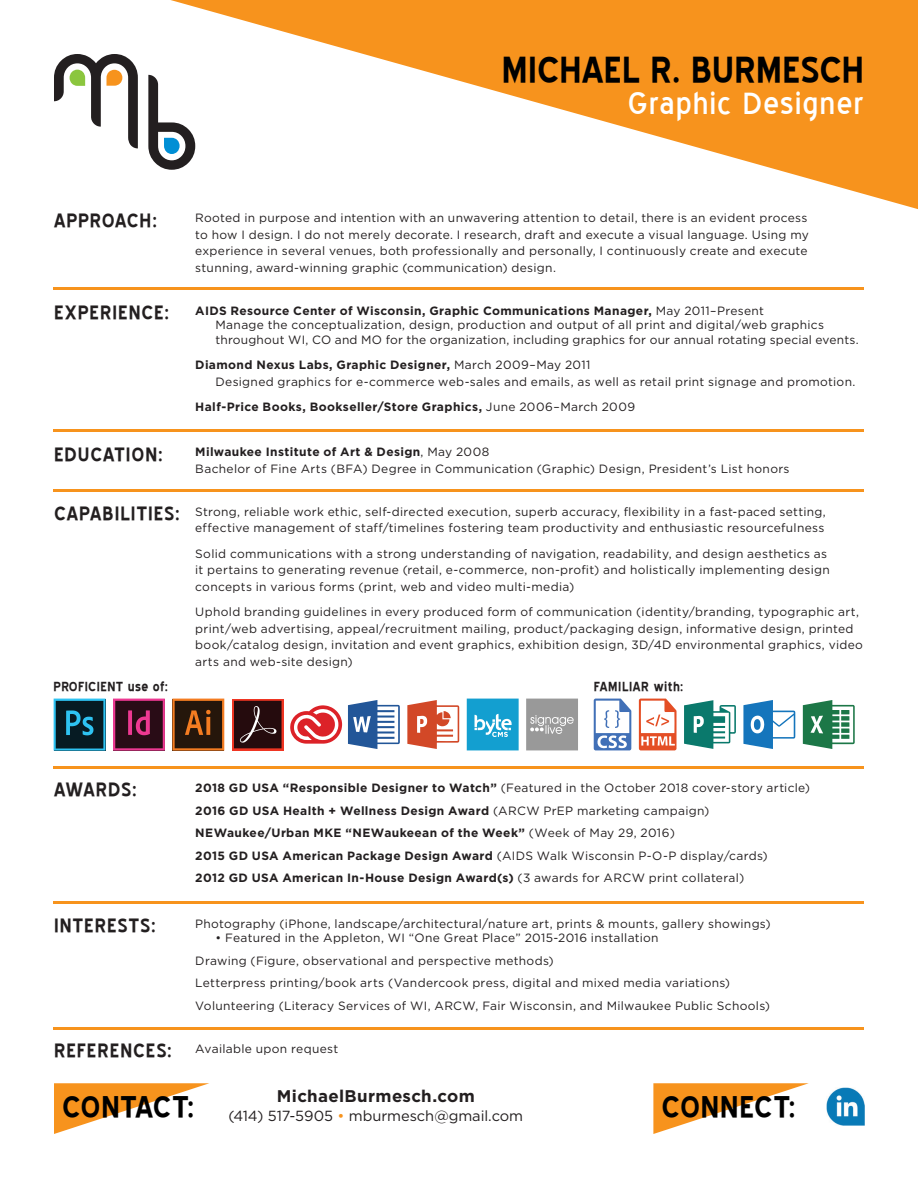
<style>
.page{position:relative;width:918px;height:1188px;background:#fff}
.page>*{position:absolute;margin:0;border:0;box-sizing:border-box;transform-origin:0 0}
.t1{font:700 45px "Blue Highway";letter-spacing:.005em;color:#000}
.t2{font:39px "Blue Highway";letter-spacing:.03em;color:#fff}
.t3{font:700 37.2px "Blue Highway";letter-spacing:.01em;color:#000}
.t4{font:700 24px "Blue Highway";letter-spacing:.035em;color:#231f20}
.t5{font:700 16.95px "Gotham HTF";letter-spacing:.02em;color:#231f20}
.t6{font:700 16.35px "Blue Highway";letter-spacing:.02em;color:#231f20}
.t7{font:14.7px "Gotham HTF";letter-spacing:-.005em;color:#231f20}
.t8{font:12px/16.5px "Gotham HTF";letter-spacing:.025em;color:#231f20}
.t9{font:700 12px/22.5px "Gotham HTF";letter-spacing:.03em;color:#231f20}
.s1{font-weight:700}
.s2{font-weight:400}
.s3{color:#f7931d}
</style>
<div class="page">
<svg style="left:135px;top:0;width:783px;height:209px"></svg>
<svg style="left:653px;top:1083px;width:156px;height:51px"></svg>
<svg style="left:54px;top:1083px;width:155px;height:51px"></svg>
<img style="left:826px;top:1087px;width:38px;height:38px">
<svg style="left:54px;top:54px;width:84px;height:94px"></svg>
<svg style="left:148px;top:75px;width:47px;height:95px"></svg>
<svg style="left:684px;top:700px;width:52px;height:49px"></svg>
<div style="left:232px;top:699px;width:52px;height:51px;background:linear-gradient(to bottom,#ef3522,#ef3522)"></div>
<svg style="left:234px;top:701px;width:48px;height:47px;background:#351b1d"></svg>
<svg style="left:467px;top:699px;width:52px;height:51px;background:#2faad5"></svg>
<svg style="left:594px;top:699px;width:37px;height:51px"></svg>
<svg style="left:803px;top:700px;width:52px;height:49px"></svg>
<svg style="left:639px;top:699px;width:38px;height:51px"></svg>
<svg style="left:172px;top:699px;width:52px;height:51px;background:#582f10"></svg>
<svg style="left:113px;top:699px;width:52px;height:51px;background:#5b1735"></svg>
<svg style="left:743px;top:700px;width:52px;height:49px"></svg>
<svg style="left:54px;top:699px;width:51px;height:51px;background:#0f4355"></svg>
<svg style="left:407px;top:700px;width:52px;height:49px"></svg>
<svg style="left:526px;top:699px;width:52px;height:51px;background:#a1a1a1"></svg>
<svg style="left:348px;top:700px;width:52px;height:49px"></svg>
<svg style="left:290px;top:705px;width:52px;height:39px"></svg>
<hr style="left:54px;top:288px;width:810px;height:2px;background:#f7931d">
<hr style="left:54px;top:429px;width:810px;height:3px;background:#f7931d">
<hr style="left:54px;top:766px;width:810px;height:3px;background:#f7931d">
<hr style="left:54px;top:901px;width:810px;height:3px;background:#f7931d">
<hr style="left:54px;top:1027px;width:810px;height:3px;background:#f7931d">
<hr style="left:54px;top:489px;width:810px;height:3px;background:#f7931d">
<h1 class="t1" style="left:502px;top:49px;width:364px">MICHAEL R. BURMESCH</h1>
<h2 class="t2" style="left:628px;top:85px;width:238px">Graphic Designer</h2>
<h3 class="t4" style="left:54px;top:209px;width:105px">APPROACH:</h3>
<h3 class="t4" style="left:54px;top:301px;width:117px">EXPERIENCE:</h3>
<h3 class="t4" style="left:54px;top:443px;width:110px">EDUCATION:</h3>
<h3 class="t4" style="left:54px;top:502px;width:127px">CAPABILITIES:</h3>
<p class="t8" style="left:195px;top:210px;width:615px;text-align:justify">Rooted in purpose and intention with an unwavering attention to detail, there is an evident process to how I design. I do not merely decorate. I research, draft and execute a visual language. Using my experience in several venues, both professionally and personally, I continuously create and execute stunning, award-winning graphic (communication) design.</p>
<p class="t8" style="left:216px;top:303px;width:645px;line-height:14.4px;text-indent:-20px"><span class="s1">AIDS Resource Center of Wisconsin, Graphic Communications Manager,</span> May 2011–Present<br>Manage the conceptualization, design, production and output of all print and digital/web graphics throughout WI, CO and MO for the organization, including graphics for our annual rotating special events.</p>
<p class="t8" style="left:216px;top:356px;width:642px;text-indent:-20px"><span class="s1">Diamond Nexus Labs, Graphic Designer,</span> March 2009–May 2011<br>Designed graphics for e-commerce web-sales and emails, as well as retail print signage and promotion.</p>
<p class="t9" style="left:195px;top:395px;width:441px">Half-Price Books, Bookseller/Store Graphics, <span class="s2">June 2006–March 2009</span></p>
<p class="t8" style="left:195px;top:444px;width:596px"><span class="s1">Milwaukee Institute of Art &amp; Design</span>, May 2008<br>Bachelor of Fine Arts (BFA) Degree in Communication (Graphic) Design, President’s List honors</p>
<p class="t8" style="left:195px;top:503px;width:632px">Strong, reliable work ethic, self-directed execution, superb accuracy, flexibility in a fast-paced setting, effective management of staff/timelines fostering team productivity and enthusiastic resourcefulness</p>
<p class="t8" style="left:195px;top:545px;width:636px">Solid communications with a strong understanding of navigation, readability, and design aesthetics as it pertains to generating revenue (retail, e-commerce, non-profit) and holistically implementing design concepts in various forms (print, web and video multi-media)</p>
<p class="t8" style="left:195px;top:604px;width:669px">Uphold branding guidelines in every produced form of communication (identity/branding, typographic art, print/web advertising, appeal/recruitment mailing, product/packaging design, informative design, printed book/catalog design, invitation and event graphics, exhibition design, 3D/4D environmental graphics, video arts and web-site design)</p>
<h3 class="t6" style="left:54px;top:679px;width:116px">PROFICIENT use of:</h3>
<h3 class="t6" style="left:594px;top:679px;width:91px">FAMILIAR with:</h3>
<h3 class="t4" style="left:54px;top:779px;width:84px">AWARDS:</h3>
<h3 class="t4" style="left:54px;top:915px;width:103px">INTERESTS:</h3>
<h3 class="t4" style="left:54px;top:1040px;width:120px">REFERENCES:</h3>
<p class="t9" style="left:195px;top:776px;width:616px">2018 GD USA “Responsible Designer to Watch” <span class="s2">(Featured in the October 2018 cover-story article)<br></span>2016 GD USA Health + Wellness Design Award <span class="s2">(ARCW PrEP marketing campaign)<br></span>NEWaukee/Urban MKE “NEWaukeean of the Week” <span class="s2">(Week of May 29, 2016)<br></span>2015 GD USA American Package Design Award <span class="s2">(AIDS Walk Wisconsin P-O-P display/cards)<br></span>2012 GD USA American In-House Design Award(s) <span class="s2">(3 awards for ARCW print collateral)</span></p>
<p class="t8" style="left:195px;top:915px;width:577px">Photography (iPhone, landscape/architectural/nature art, prints &amp; mounts, gallery showings)</p>
<p class="t8" style="left:195px;top:927px;width:576px;line-height:22.5px;text-indent:20px">• Featured in the Appleton, WI “One Great Place” 2015-2016 installation<br>Drawing (Figure, observational and perspective methods)<br>Letterpress printing/book arts (Vandercook press, digital and mixed media variations)<br>Volunteering (Literacy Services of WI, ARCW, Fair Wisconsin, and Milwaukee Public Schools)</p>
<p class="t8" style="left:195px;top:1041px;width:145px">Available upon request</p>
<h3 class="t5" style="left:277px;top:1086px;width:199px">MichaelBurmesch.com</h3>
<p class="t7" style="left:229px;top:1108px;width:296px">(414) 517-5905 <span class="s3">•</span> mburmesch@gmail.com</p>
<h3 class="t3" style="left:62px;top:1090px;width:134px">CONTACT:</h3>
<h3 class="t3" style="left:662px;top:1090px;width:136px">CONNECT:</h3>
</div>
